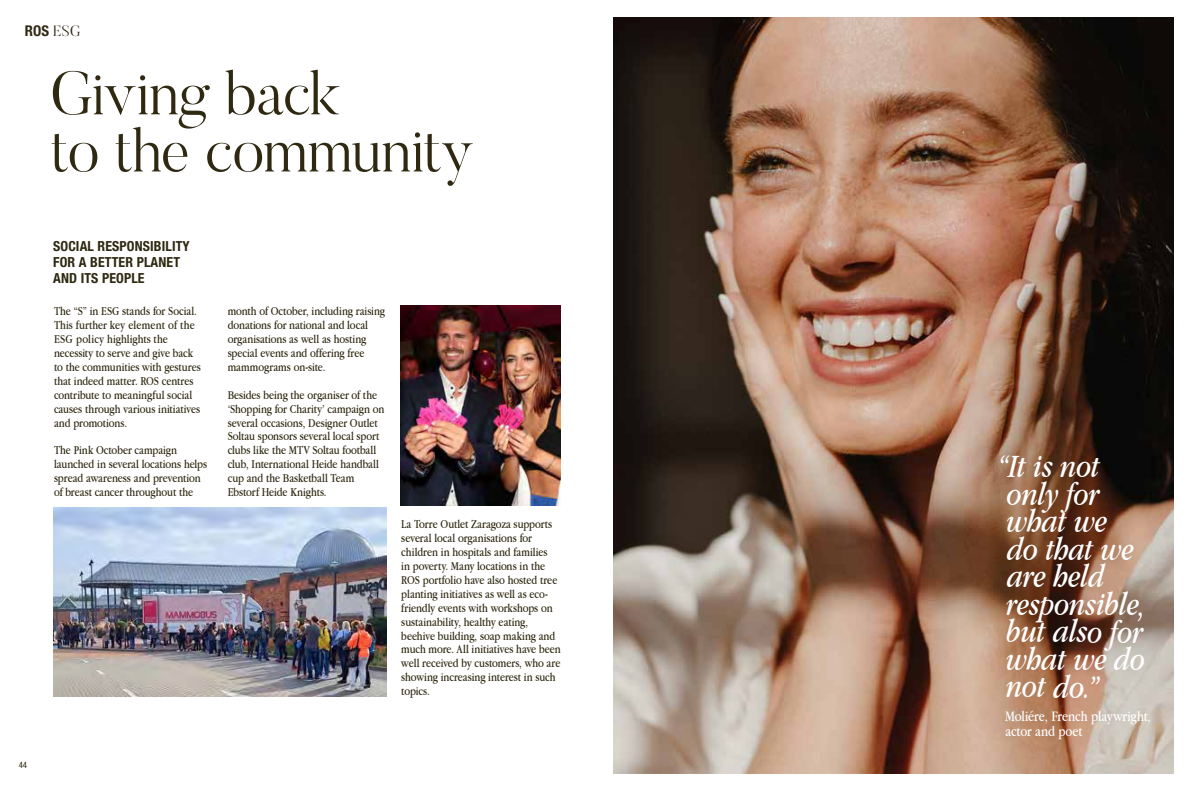
<style>
.page{position:relative;width:1191px;height:791px;background:#fff}
.page>*{position:absolute;margin:0;border:0;box-sizing:border-box;transform-origin:0 0}
.t1{font:300 60.88px/57.1px "Butler";letter-spacing:-.02em;color:#2f2912}
.t2{font:italic 33.75px/27.5px "Apple Garamond";letter-spacing:-.015em;color:#fff}
.t3{font:15px/14.9px "Apple Garamond";letter-spacing:-.005em;color:#fff}
.t4{font:700 condensed 14.88px "Helvetica Neue LT Std";color:#2f2912}
.t5{font:700 condensed 13.88px/15.8px "Helvetica Neue LT Std";letter-spacing:.01em;color:#2f2912}
.t6{font:12.5px/13.9px "Apple Garamond";letter-spacing:-.005em;color:#2f2912}
.t7{font:condensed 8.75px "Helvetica Neue LT Pro";color:#2f2912}
.s1{font-family:"Butler";font-weight:300;font-stretch:normal}
</style>
<div class="page">
<img style="left:613px;top:18px;width:560px;height:754px">
<img style="left:53px;top:507px;width:333px;height:189px">
<img style="left:400px;top:305px;width:160px;height:200px">
<p class="t4" style="left:25px;top:21px;width:57px">ROS <span class="s1">ESG</span></p>
<h1 class="t1" style="left:50px;top:64px;width:425px">Giving back<br>to the community</h1>
<p class="t7" style="left:19px;top:759px;width:10px">44</p>
<p class="t5" style="left:53px;top:238px;width:138px">SOCIAL RESPONSIBILITY<br>FOR A BETTER PLANET<br>AND ITS PEOPLE</p>
<p class="t6" style="left:54px;top:304px;width:148px">The “S” in ESG stands for Social.<br>This further key element of the<br>ESG policy highlights the necessity to serve and give back to the communities with gestures that indeed matter. ROS centres contribute to meaningful social causes through various initiatives and promotions.</p>
<p class="t6" style="left:54px;top:443px;width:155px">The Pink October campaign launched in several locations helps spread awareness and prevention of breast cancer throughout the</p>
<p class="t6" style="left:228px;top:304px;width:159px">month of October, including raising donations for national and local organisations as well as hosting special events and offering free mammograms on-site.</p>
<p class="t6" style="left:228px;top:387px;width:158px">Besides being the organiser of the ‘Shopping for Charity’ campaign on several occasions, Designer Outlet Soltau sponsors several local sport clubs like the MTV Soltau football club, International Heide handball cup and the Basketball Team Ebstorf Heide Knights.</p>
<p class="t6" style="left:401px;top:517px;width:161px">La Torre Outlet Zaragoza supports several local organisations for children in hospitals and families<br>in poverty. Many locations in the<br>ROS portfolio have also hosted tree planting initiatives as well as eco&shy;friendly events with workshops on sustainability, healthy eating, beehive building, soap making and much more. All initiatives have been well received by customers, who are showing increasing interest in such topics.</p>
<h2 class="t2" style="left:998px;top:452px;width:149px">“It is not only for what we<br>do that we are held responsible, but also for what we do not do.”</h2>
<p class="t3" style="left:1005px;top:708px;width:147px">Moliére, French playwright, actor and poet</p>
</div>
